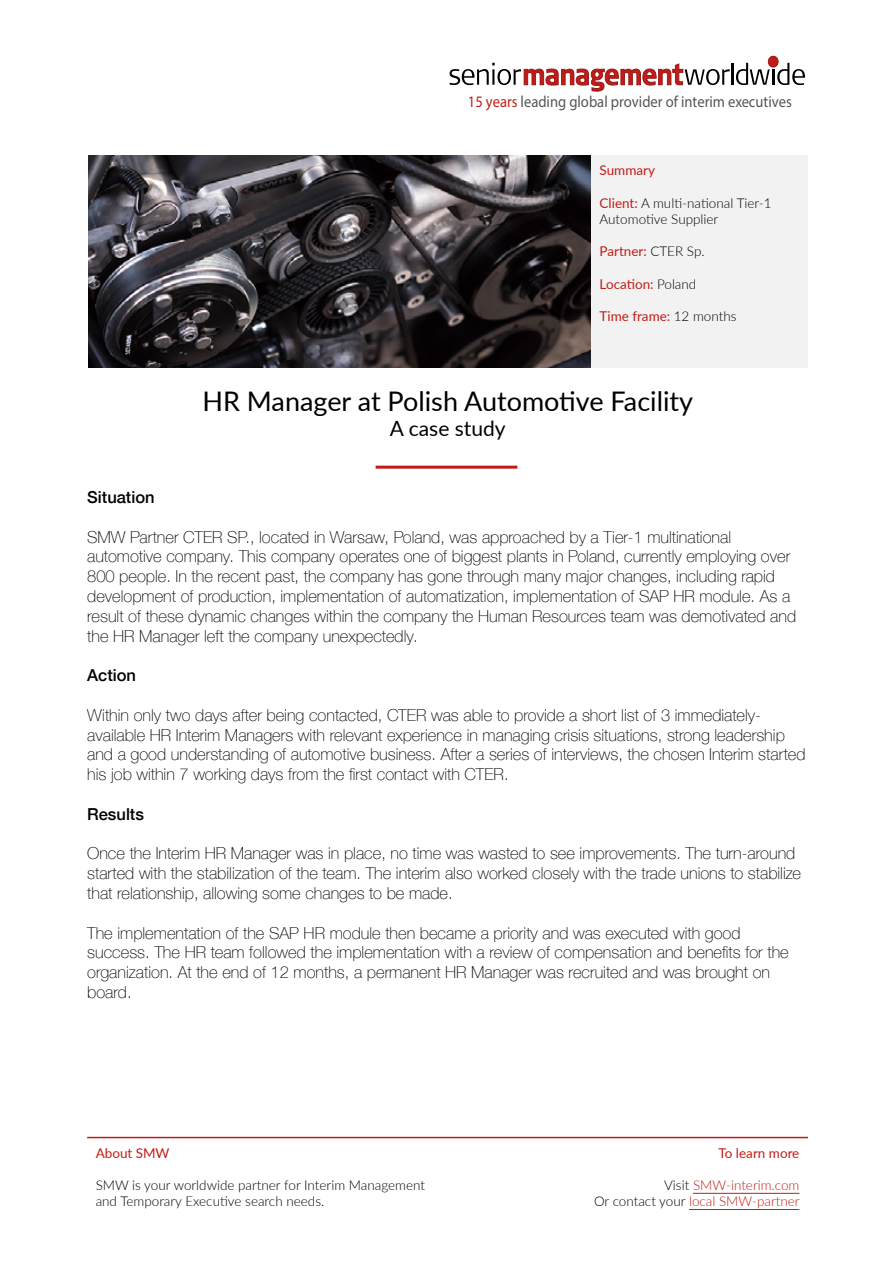
<style>
.page{position:relative;width:893px;height:1263px;background:#fff}
.page>*{position:absolute;margin:0;border:0;box-sizing:border-box;transform-origin:0 0}
.t1{font:27px "Lato";color:#000}
.t2{font:21px "Lato";color:#000}
.t3{font:100 16.5px/19.8px "Helvetica Neue";color:#000}
.t4{font:500 16.5px "Helvetica Neue";color:#000}
.t5{font:16.05px "Myriad Pro";color:#575655;scale:.91 1}
.t6{font:300 13.5px/16.2px "Lato";color:#000}
.t7{font:13.5px "Lato";color:#c11d17}
.t8{font:300 13.5px/16.2px "Lato";color:#c11d17;text-align:right}
.s1{color:#c11e18}
.s2{font-weight:400;color:#c11d17}
.s3{font-weight:300;color:#000}
.s4{color:#000}
</style>
<div class="page">
<svg style="left:450px;top:63px;width:280px;height:28px"></svg>
<hr style="left:731px;top:63px;width:2px;height:22px;background:#000">
<svg style="left:736px;top:63px;width:69px;height:22px"></svg>
<div style="left:768px;top:56px;width:10px;height:11px;background:#c11d18;border-radius:50%"></div>
<div style="left:768px;top:56px;width:10px;height:11px;border:1px solid #991917;border-radius:50%"></div>
<img style="left:88px;top:155px;width:503px;height:213px">
<div style="left:591px;top:155px;width:216px;height:213px;background:#f2f2f2"></div>
<hr style="left:376px;top:466px;width:141px;height:3px;background:#c11b18">
<hr style="left:87px;top:1137px;width:721px;height:1px;background:#c11b18">
<hr style="left:693px;top:1193px;width:106px;height:1px;background:#c11d17">
<hr style="left:689px;top:1209px;width:110px;height:1px;background:#c11d17">
<p class="t5" style="left:468px;top:91px;width:358px"><span class="s1">15 years</span> leading global provider of interim executives</p>
<p class="t7" style="left:600px;top:161px;width:57px">Summary</p>
<p class="t6" style="left:600px;top:194px;width:174px"><span class="s2">Client:</span> A multi-national Tier-1<br>Automotive Supplier</p>
<p class="t7" style="left:600px;top:242px;width:107px">Partner: <span class="s3">CTER Sp.</span></p>
<p class="t7" style="left:600px;top:274px;width:98px">Location: <span class="s3">Poland</span></p>
<p class="t7" style="left:600px;top:307px;width:139px">Time frame: <span class="s3">12 months</span></p>
<h1 class="t1" style="left:203px;top:382px;width:492px">HR Manager at Polish Automotive Facility</h1>
<p class="t2" style="left:390px;top:413px;width:117px">A case study</p>
<p class="t4" style="left:87px;top:484px;width:69px">Situation</p>
<p class="t3" style="left:87px;top:526px;width:711px">SMW Partner CTER SP., located in Warsaw, Poland, was approached by a Tier-1 multinational automotive company. This company operates one of biggest plants in Poland, currently employing over 800 people. In the recent past, the company has gone through many major changes, including rapid development of production, implementation of automatization, implementation of SAP HR module. As a result of these dynamic changes within the company the Human Resources team was demotivated and the HR Manager left the company unexpectedly.</p>
<p class="t4" style="left:87px;top:662px;width:50px">Action</p>
<p class="t3" style="left:87px;top:704px;width:720px">Within only two days after being contacted, CTER was able to provide a short list of 3 immediately&shy;available HR Interim Managers with relevant experience in managing crisis situations, strong leadership and a good understanding of automotive business. After a series of interviews, the chosen Interim started his job within 7 working days from the first contact with CTER.</p>
<p class="t4" style="left:87px;top:801px;width:58px">Results</p>
<p class="t3" style="left:87px;top:843px;width:715px">Once the Interim HR Manager was in place, no time was wasted to see improvements. The turn-around started with the stabilization of the team. The interim also worked closely with the trade unions to stabilize that relationship, allowing some changes to be made.</p>
<p class="t3" style="left:87px;top:922px;width:703px">The implementation of the SAP HR module then became a priority and was executed with good success. The HR team followed the implementation with a review of compensation and benefits for the organization. At the end of 12 months, a permanent HR Manager was recruited and was brought on board.</p>
<p class="t7" style="left:96px;top:1143px;width:75px">About SMW</p>
<p class="t6" style="left:96px;top:1176px;width:331px">SMW is your worldwide partner for Interim Management and Temporary Executive search needs.</p>
<p class="t7" style="left:718px;top:1143px;width:82px">To learn more</p>
<p class="t8" style="left:594px;top:1176px;width:207px"><span class="s4">Visit</span> SMW-interim.com<br><span class="s4">Or contact your</span> local SMW-partner</p>
</div>
